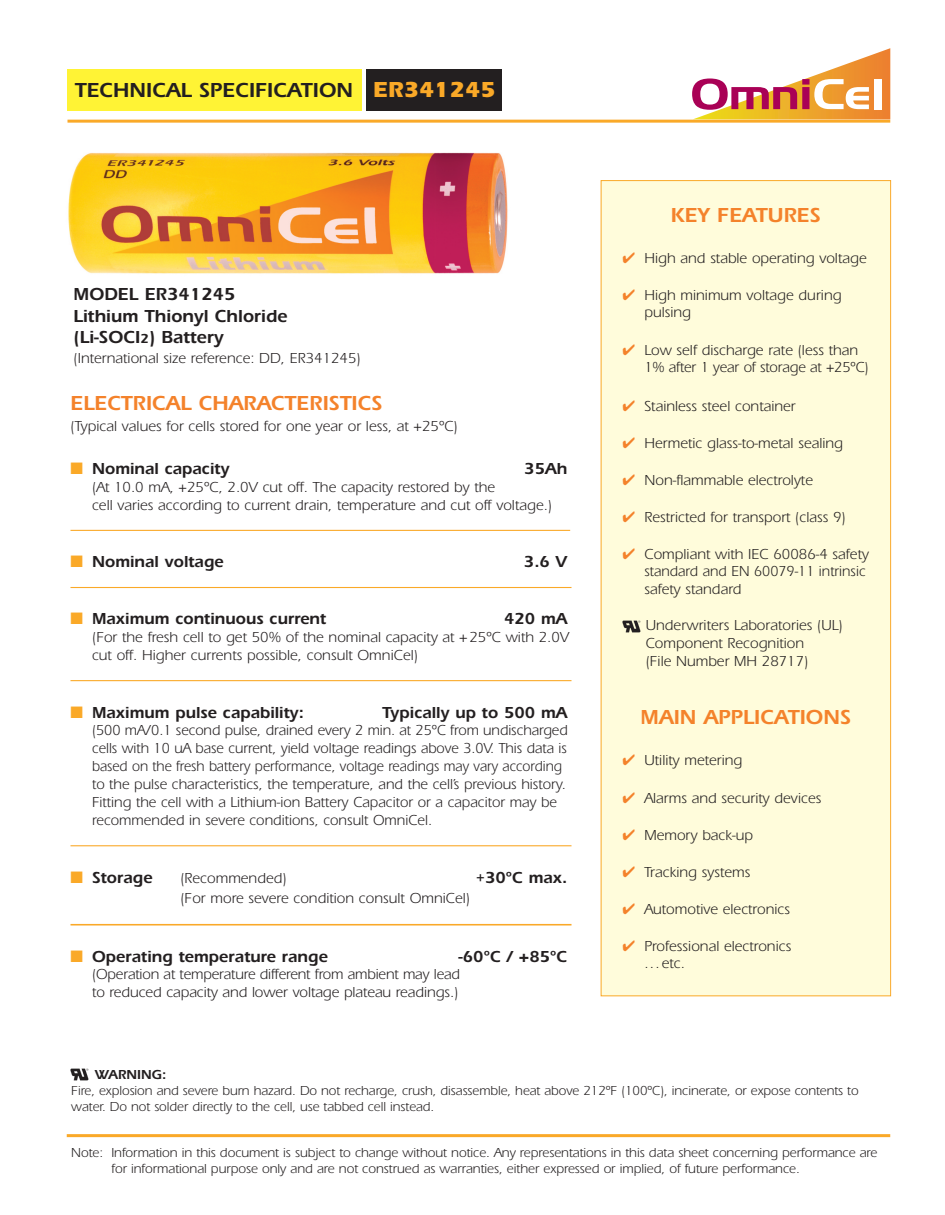
<style>
.page{position:relative;width:945px;height:1215px;background:#fff}
.page>*{position:absolute;margin:0;border:0;box-sizing:border-box;transform-origin:0 0}
.t1{font:600 21px "Itc Eras";color:#f4822b}
.t2{font:600 21px "Itc Eras";color:#231f20}
.t3{font:600 18px/21.6px "Itc Eras";color:#231f20}
.t4{font:600 16.5px "Itc Eras";color:#231f20}
.t5{font:15px/18px "Itc Eras";color:#231f20}
.t6{font:13.5px/15.8px "Itc Eras";letter-spacing:-.005em;color:#231f20}
.t7{font:600 13.5px "Itc Eras";color:#231f20}
.s1{font-weight:700;font-size:22.5px;color:#faa928}
.s2{font-size:13.5px}
.s3{color:#faa928}
.s4{font-family:"Arial";font-weight:400;font-size:15px}
.s5{color:#f4822b}
</style>
<div class="page">
<div style="left:601px;top:181px;width:289px;height:814px;background:#fffcdb"></div>
<img style="left:68px;top:152px;width:440px;height:122px">
<hr style="left:70px;top:530px;width:500px;height:1px;background:#faa928">
<hr style="left:70px;top:587px;width:502px;height:1px;background:#faa928">
<hr style="left:70px;top:680px;width:502px;height:1px;background:#faa928">
<hr style="left:70px;top:845px;width:502px;height:1px;background:#faa928">
<hr style="left:70px;top:924px;width:502px;height:2px;background:#faa928">
<div style="left:67px;top:69px;width:295px;height:41px;background:#fff335"></div>
<div style="left:366px;top:69px;width:136px;height:41px;background:#231f20"></div>
<hr style="left:68px;top:120px;width:822px;height:3px;background:#faa928">
<svg style="left:692px;top:48px;width:198px;height:71px"></svg>
<div style="left:874px;top:79px;width:7px;height:30px;background:#fff"></div>
<img style="left:622px;top:620px;width:19px;height:13px">
<hr style="left:67px;top:1134px;width:823px;height:3px;background:#faa928">
<img style="left:70px;top:1068px;width:19px;height:13px">
<h1 class="t2" style="left:75px;top:83px;width:422px">TECHNICAL SPECIFICATION <span class="s1">ER341245</span></h1>
<p class="t3" style="left:74px;top:285px;width:216px">MODEL ER341245<br>Lithium Thionyl Chloride (Li-SOCI<span class="s2">2</span>) Battery</p>
<p class="t5" style="left:74px;top:351px;width:289px">(International size reference: DD, ER341245)</p>
<h1 class="t1" style="left:70px;top:396px;width:314px">ELECTRICAL CHARACTERISTICS</h1>
<p class="t5" style="left:70px;top:419px;width:389px">(Typical values for cells stored for one year or less, at +25ºC)</p>
<p class="t4" style="left:70px;top:463px;width:161px"><span class="s3">■</span> Nominal capacity</p>
<p class="t4" style="left:524px;top:463px;width:44px">35Ah</p>
<p class="t5" style="left:92px;top:479px;width:462px">(At 10.0 mA, +25ºC, 2.0V cut off. The capacity restored by the<br>cell varies according to current drain, temperature and cut off voltage.)</p>
<p class="t4" style="left:70px;top:556px;width:155px"><span class="s3">■</span> Nominal voltage</p>
<p class="t4" style="left:524px;top:556px;width:45px">3.6 V</p>
<p class="t4" style="left:70px;top:613px;width:257px"><span class="s3">■</span> Maximum continuous current</p>
<p class="t4" style="left:504px;top:613px;width:65px">420 mA</p>
<p class="t5" style="left:92px;top:630px;width:479px">(For the fresh cell to get 50% of the nominal capacity at +25ºC with 2.0V cut off. Higher currents possible, consult OmniCel)</p>
<p class="t4" style="left:70px;top:707px;width:235px"><span class="s3">■</span> Maximum pulse capability:</p>
<p class="t4" style="left:382px;top:707px;width:186px">Typically up to 500 mA</p>
<p class="t5" style="left:92px;top:723px;width:477px">(500 mA/0.1 second pulse, drained every 2 min. at 25ºC from undischarged cells with 10 uA base current, yield voltage readings above 3.0V. This data is based on the fresh battery performance, voltage readings may vary according to the pulse characteristics, the temperature, and the cell’s previous history.<br>Fitting the cell with a Lithium-ion Battery Capacitor or a capacitor may be recommended in severe conditions, consult OmniCel.</p>
<p class="t4" style="left:70px;top:872px;width:84px"><span class="s3">■</span> Storage</p>
<p class="t5" style="left:180px;top:870px;width:108px">(Recommended)</p>
<p class="t4" style="left:476px;top:872px;width:92px"><span class="s4">+</span>30ºC max.</p>
<p class="t5" style="left:180px;top:891px;width:291px">(For more severe condition consult OmniCel)</p>
<p class="t4" style="left:70px;top:951px;width:259px"><span class="s3">■</span> Operating temperature range</p>
<p class="t4" style="left:459px;top:951px;width:110px">-60ºC / +85ºC</p>
<p class="t5" style="left:92px;top:967px;width:370px">(Operation at temperature different from ambient may lead to reduced capacity and lower voltage plateau readings.)</p>
<h1 class="t1" style="left:671px;top:208px;width:152px">KEY FEATURES</h1>
<p class="t5" style="left:622px;top:251px;width:246px"><span class="s5">✔</span> High and stable operating voltage</p>
<p class="t5" style="left:644px;top:289px;width:199px;line-height:16.8px;text-indent:-22px"><span class="s5">✔</span> High minimum voltage during pulsing</p>
<p class="t5" style="left:644px;top:344px;width:226px;line-height:16.8px;text-indent:-22px"><span class="s5">✔</span> Low self discharge rate (less than<br>1% after 1 year of storage at +25ºC)</p>
<p class="t5" style="left:622px;top:398px;width:175px"><span class="s5">✔</span> Stainless steel container</p>
<p class="t5" style="left:622px;top:435px;width:222px"><span class="s5">✔</span> Hermetic glass-to-metal sealing</p>
<p class="t5" style="left:622px;top:473px;width:192px"><span class="s5">✔</span> Non-flammable electrolyte</p>
<p class="t5" style="left:622px;top:510px;width:225px"><span class="s5">✔</span> Restricted for transport (class 9)</p>
<p class="t5" style="left:644px;top:547px;width:226px;line-height:17.4px;text-indent:-22px"><span class="s5">✔</span> Compliant with IEC 60086-4 safety standard and EN 60079-11 intrinsic safety standard</p>
<p class="t5" style="left:646px;top:618px;width:198px">Underwriters Laboratories (UL)<br>Component Recognition<br>(File Number MH 28717)</p>
<h1 class="t1" style="left:641px;top:710px;width:212px">MAIN APPLICATIONS</h1>
<p class="t5" style="left:622px;top:753px;width:122px"><span class="s5">✔</span> Utility metering</p>
<p class="t5" style="left:622px;top:790px;width:200px"><span class="s5">✔</span> Alarms and security devices</p>
<p class="t5" style="left:622px;top:827px;width:132px"><span class="s5">✔</span> Memory back-up</p>
<p class="t5" style="left:622px;top:865px;width:129px"><span class="s5">✔</span> Tracking systems</p>
<p class="t5" style="left:622px;top:902px;width:169px"><span class="s5">✔</span> Automotive electronics</p>
<p class="t5" style="left:644px;top:939px;width:148px;line-height:16.8px;text-indent:-22px"><span class="s5">✔</span> Professional electronics ...etc.</p>
<p class="t7" style="left:95px;top:1070px;width:73px">WARNING:</p>
<p class="t6" style="left:71px;top:1084px;width:789px">Fire, explosion and severe burn hazard. Do not recharge, crush, disassemble, heat above 212ºF (100ºC), incinerate, or expose contents to water. Do not solder directly to the cell, use tabbed cell instead.</p>
<p class="t6" style="left:111px;top:1146px;width:768px;text-indent:-40px">Note: Information in this document is subject to change without notice. Any representations in this data sheet concerning performance are for informational purpose only and are not construed as warranties, either expressed or implied, of future performance.</p>
</div>
